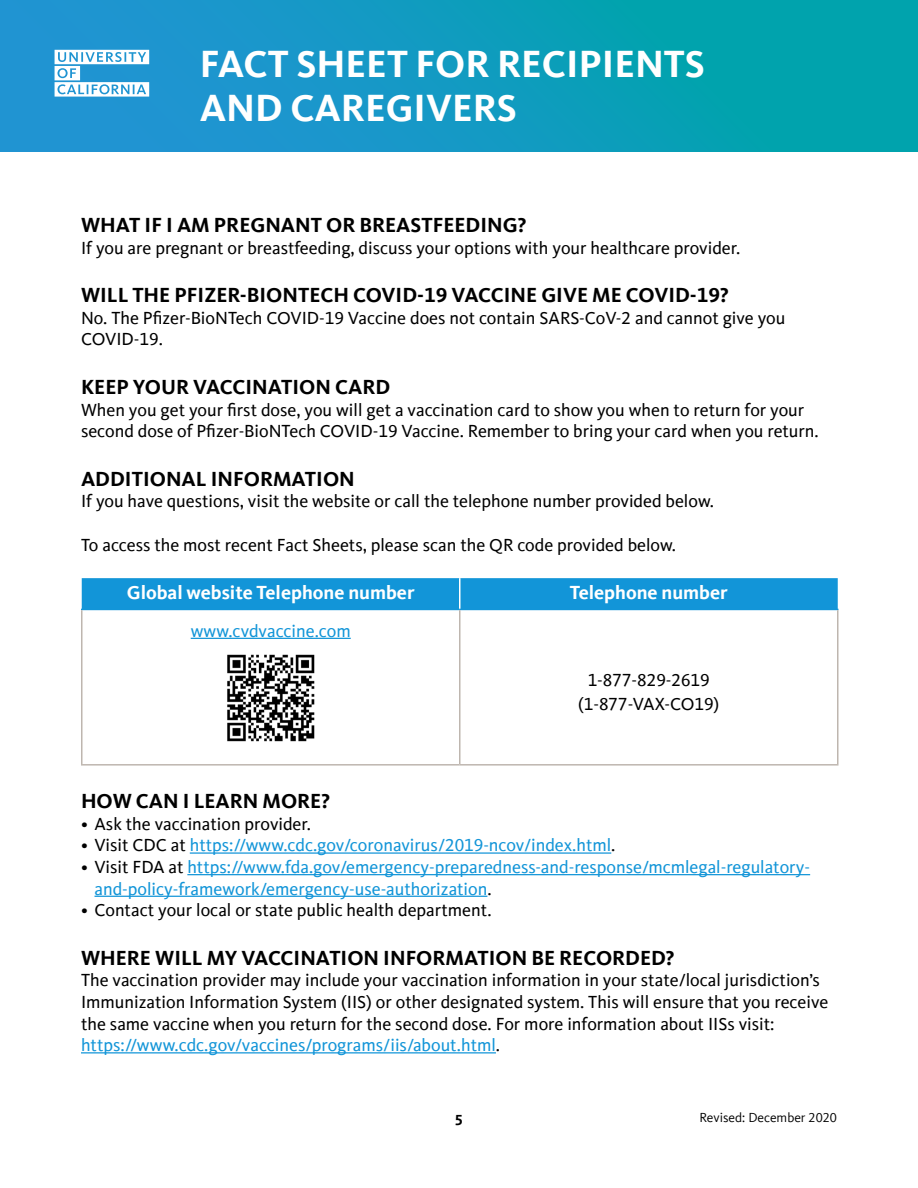
<style>
.page{position:relative;width:918px;height:1188px;background:#fff}
.page>*{position:absolute;margin:0;border:0;box-sizing:border-box;transform-origin:0 0}
.t1{font:700 39px "Kievit Offc Pro";color:#fff}
.CAPS_H1{font:700 21px "Kievit Offc Pro";color:#000}
.t2{font:700 19.5px "Kievit Offc Pro";color:#fff}
.t3{font:18px/21.6px "Kievit Offc Pro";color:#000}
.t4{font:18px/21.6px "Kievit Offc Pro";color:#1295d8}
.t5{font:700 15px "Kievit Offc Pro";color:#000}
.t6{font:13.5px "Kievit Offc Pro";color:#000}
.s1{color:#000}
.s2{color:#1295d8}
</style>
<div class="page">
<div style="left:0;top:0;width:918px;height:152px;background:linear-gradient(to right,#2691d9,#00a5a7)"></div>
<svg style="left:1px;top:0;width:371px;height:116px;background:#289bd0"></svg>
<hr style="left:190px;top:852px;width:421px;height:2px;background:#1295d8">
<hr style="left:187px;top:874px;width:623px;height:1px;background:#1295d8">
<hr style="left:94px;top:896px;width:393px;height:1px;background:#1295d8">
<hr style="left:81px;top:1052px;width:415px;height:1px;background:#1295d8">
<div style="left:82px;top:578px;width:756px;height:31px;background:#1295d8"></div>
<hr style="left:81px;top:609px;width:379px;height:1px;background:#1295d8">
<hr style="left:460px;top:609px;width:378px;height:1px;background:#1295d8">
<hr style="left:459px;top:578px;width:1px;height:31px;background:#fff">
<hr style="left:81px;top:610px;width:1px;height:154px;background:#beb6af">
<hr style="left:459px;top:610px;width:1px;height:154px;background:#beb6af">
<hr style="left:837px;top:610px;width:1px;height:154px;background:#beb6af">
<hr style="left:81px;top:764px;width:379px;height:2px;background:#beb6af">
<hr style="left:460px;top:764px;width:378px;height:2px;background:#beb6af">
<hr style="left:191px;top:638px;width:160px;height:1px;background:#1295d8">
<img style="left:227px;top:654px;width:88px;height:88px">
<p class="t1" style="left:200px;top:41px;width:507px">FACT SHEET FOR RECIPIENTS</p>
<p class="t1" style="left:200px;top:84px;width:319px">AND CAREGIVERS</p>
<p class="CAPS_H1" style="left:81px;top:212px;width:447px">WHAT IF I AM PREGNANT OR BREASTFEEDING?</p>
<p class="t3" style="left:81px;top:237px;width:661px">If you are pregnant or breastfeeding, discuss your options with your healthcare provider.</p>
<p class="CAPS_H1" style="left:81px;top:283px;width:649px">WILL THE PFIZER-BIONTECH COVID-19 VACCINE GIVE ME COVID-19?</p>
<p class="t3" style="left:81px;top:307px;width:706px">No. The Pfizer-BioNTech COVID-19 Vaccine does not contain SARS-CoV-2 and cannot give you<br>COVID-19.</p>
<p class="CAPS_H1" style="left:81px;top:374px;width:311px">KEEP YOUR VACCINATION CARD</p>
<p class="t3" style="left:81px;top:399px;width:739px">When you get your first dose, you will get a vaccination card to show you when to return for your second dose of Pfizer-BioNTech COVID-19 Vaccine. Remember to bring your card when you return.</p>
<p class="CAPS_H1" style="left:81px;top:466px;width:275px">ADDITIONAL INFORMATION</p>
<p class="t3" style="left:81px;top:490px;width:635px">If you have questions, visit the website or call the telephone number provided below.</p>
<p class="t3" style="left:81px;top:534px;width:597px">To access the most recent Fact Sheets, please scan the QR code provided below.</p>
<p class="t2" style="left:127px;top:581px;width:289px">Global website Telephone number</p>
<p class="t2" style="left:570px;top:581px;width:160px">Telephone number</p>
<p class="t4" style="left:191px;top:620px;width:162px">www.cvdvaccine.com</p>
<p class="t3" style="left:588px;top:669px;width:124px">1-877-829-2619</p>
<p class="t3" style="left:578px;top:693px;width:143px">(1-877-VAX-CO19)</p>
<p class="CAPS_H1" style="left:81px;top:789px;width:251px">HOW CAN I LEARN MORE?</p>
<p class="t3" style="left:81px;top:813px;width:232px">• Ask the vaccination provider.</p>
<p class="t4" style="left:81px;top:834px;width:536px"><span class="s1">• Visit CDC at</span> https://www.cdc.gov/coronavirus/2019-ncov/index.html<span class="s1">.</span></p>
<p class="t4" style="left:94px;top:856px;width:717px;text-indent:-14px"><span class="s1">• Visit FDA at</span> https://www.fda.gov/emergency-preparedness-and-response/mcmlegal-regulatory&shy;and-policy-framework/emergency-use-authorization<span class="s1">.</span></p>
<p class="t3" style="left:81px;top:899px;width:412px">• Contact your local or state public health department.</p>
<p class="CAPS_H1" style="left:81px;top:945px;width:595px">WHERE WILL MY VACCINATION INFORMATION BE RECORDED?</p>
<p class="t3" style="left:81px;top:969px;width:749px">The vaccination provider may include your vaccination information in your state/local jurisdiction’s Immunization Information System (IIS) or other designated system. This will ensure that you receive the same vaccine when you return for the second dose. For more information about IISs visit: <span class="s2">https://www.cdc.gov/vaccines/programs/iis/about.html</span>.</p>
<p class="t5" style="left:455px;top:1111px;width:10px">5</p>
<p class="t6" style="left:699px;top:1110px;width:139px">Revised: December 2020</p>
</div>
